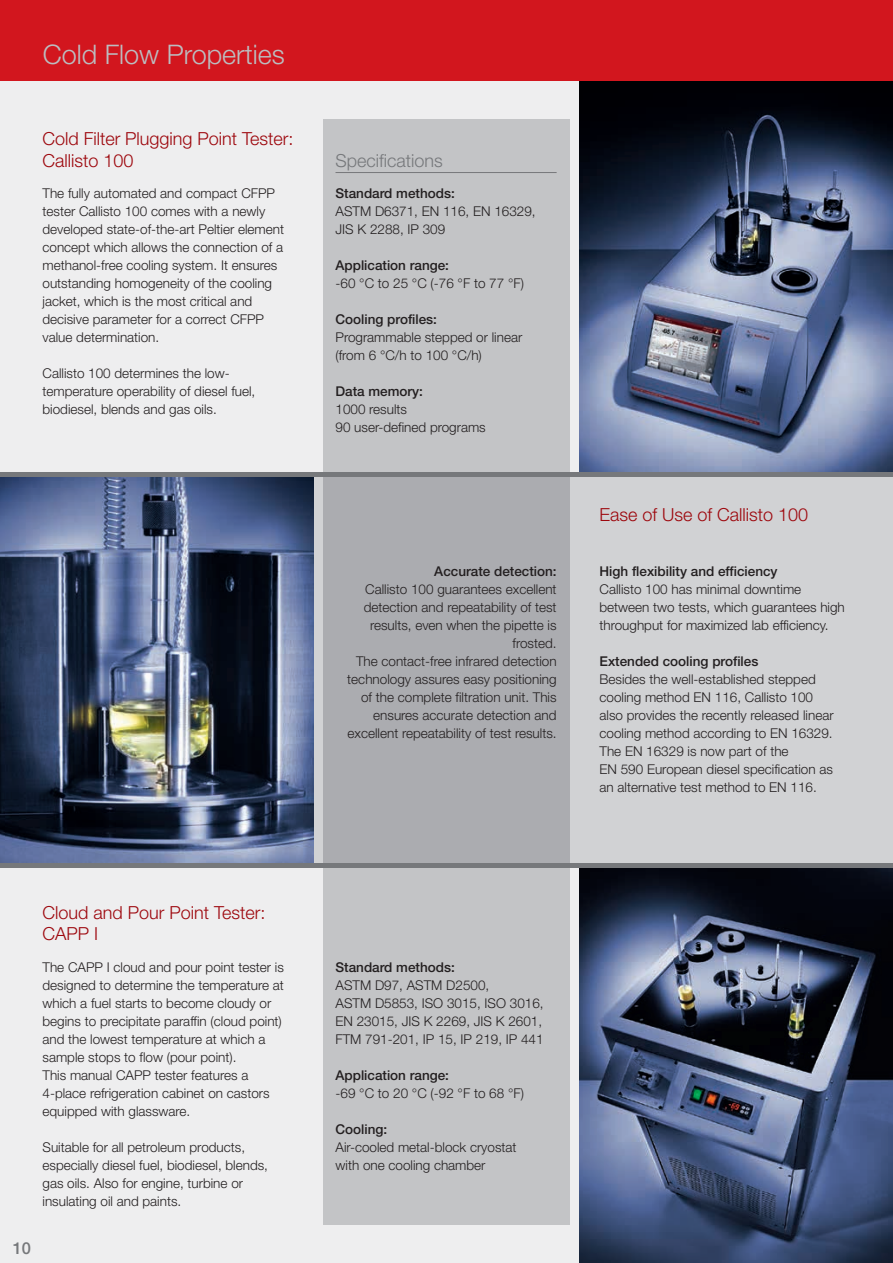
<style>
.page{position:relative;width:893px;height:1263px;background:#fff}
.page>*{position:absolute;margin:0;border:0;box-sizing:border-box;transform-origin:0 0}
.t1{font:300 27px "Helvetica Neue LT";color:#bcbdc0}
.t2{font:300 18px/21.6px "Helvetica Neue LT";color:#9d070d}
.t3{font:300 18px "Helvetica Neue LT";color:#76787b}
.t4{font:500 16.5px "Helvetica Neue LT";color:#76787b}
.t5{font:300 13.5px/18px "Helvetica Neue CE";color:#231f20}
.t6{font:300 13.5px/18px "Helvetica Neue LT";color:#231f20}
.t7{font:500 13.5px "Helvetica Neue LT";color:#231f20}
.t8{font:500 13.5px "Helvetica Neue CE";color:#231f20}
</style>
<div class="page">
<img style="left:578px;top:81px;width:315px;height:391px">
<img style="left:0;top:476px;width:315px;height:387px">
<img style="left:578px;top:867px;width:315px;height:396px">
<div style="left:0;top:0;width:893px;height:81px;background:#d2161e"></div>
<div style="left:0;top:81px;width:578px;height:391px;background:#eeeeef"></div>
<div style="left:0;top:867px;width:578px;height:396px;background:#eeeeef"></div>
<div style="left:315px;top:474px;width:578px;height:391px;background:#d1d2d4"></div>
<svg style="left:323px;top:119px;width:247px;height:1106px;background:#babbbe"></svg>
<hr style="left:0;top:472px;width:893px;height:4px;background:#76787b">
<hr style="left:0;top:863px;width:893px;height:4px;background:#76787b">
<hr style="left:335px;top:172px;width:222px;height:1px;background:#76787b">
<h1 class="t1" style="left:43px;top:38px;width:244px">Cold Flow Properties</h1>
<h2 class="t2" style="left:43px;top:128px;width:252px">Cold Filter Plugging Point Tester:<br>Callisto 100</h2>
<p class="t5" style="left:43px;top:184px;width:243px">The fully automated and compact CFPP tester Callisto 100 comes with a newly developed state-of-the-art Peltier element concept which allows the connection of a methanol-free cooling system. It ensures outstanding homogeneity of the cooling jacket, which is the most critical and decisive parameter for a correct CFPP value determination.</p>
<p class="t5" style="left:43px;top:364px;width:214px">Callisto 100 determines the low&shy;temperature operability of diesel fuel, biodiesel, blends and gas oils.</p>
<h2 class="t3" style="left:335px;top:149px;width:109px">Specifications</h2>
<p class="t7" style="left:335px;top:185px;width:121px">Standard methods:</p>
<p class="t6" style="left:335px;top:202px;width:202px">ASTM D6371, EN 116, EN 16329,<br>JIS K 2288, IP 309</p>
<p class="t7" style="left:335px;top:257px;width:115px">Application range:</p>
<p class="t6" style="left:335px;top:274px;width:190px">-60 °C to 25 °C (-76 °F to 77 °F)</p>
<p class="t7" style="left:335px;top:311px;width:103px">Cooling profiles:</p>
<p class="t6" style="left:335px;top:328px;width:188px">Programmable stepped or linear (from 6 °C/h to 100 °C/h)</p>
<p class="t7" style="left:335px;top:383px;width:89px">Data memory:</p>
<p class="t6" style="left:335px;top:400px;width:152px">1000 results<br>90 user-defined programs</p>
<p class="t7" style="left:434px;top:563px;width:124px">Accurate detection:</p>
<p class="t6" style="left:347px;top:580px;width:211px;text-align:right">Callisto 100 guarantees excellent detection and repeatability of test results, even when the pipette is frosted.<br>The contact-free infrared detection technology assures easy positioning of the complete filtration unit. This ensures accurate detection and excellent repeatability of test results.</p>
<h2 class="t2" style="left:599px;top:503px;width:210px">Ease of Use of Callisto 100</h2>
<p class="t8" style="left:599px;top:563px;width:180px">High flexibility and efficiency</p>
<p class="t5" style="left:599px;top:580px;width:247px">Callisto 100 has minimal downtime between two tests, which guarantees high throughput for maximized lab efficiency.</p>
<p class="t8" style="left:599px;top:653px;width:160px">Extended cooling profiles</p>
<p class="t5" style="left:599px;top:670px;width:236px">Besides the well-established stepped cooling method EN 116, Callisto 100 also provides the recently released linear cooling method according to EN 16329.<br>The EN 16329 is now part of the<br>EN 590 European diesel specification as an alternative test method to EN 116.</p>
<h2 class="t2" style="left:43px;top:901px;width:225px">Cloud and Pour Point Tester:<br>CAPP I</h2>
<p class="t5" style="left:43px;top:958px;width:243px">The CAPP I cloud and pour point tester is designed to determine the temperature at which a fuel starts to become cloudy or begins to precipitate paraffin (cloud point) and the lowest temperature at which a sample stops to flow (pour point).<br>This manual CAPP tester features a 4-place refrigeration cabinet on castors equipped with glassware.</p>
<p class="t5" style="left:43px;top:1138px;width:227px">Suitable for all petroleum products, especially diesel fuel, biodiesel, blends, gas oils. Also for engine, turbine or insulating oil and paints.</p>
<p class="t4" style="left:13px;top:1239px;width:20px">10</p>
<p class="t7" style="left:335px;top:959px;width:121px">Standard methods:</p>
<p class="t6" style="left:335px;top:976px;width:210px">ASTM D97, ASTM D2500,<br>ASTM D5853, ISO 3015, ISO 3016,<br>EN 23015, JIS K 2269, JIS K 2601,<br>FTM 791-201, IP 15, IP 219, IP 441</p>
<p class="t7" style="left:335px;top:1067px;width:115px">Application range:</p>
<p class="t6" style="left:335px;top:1084px;width:190px">-69 °C to 20 °C (-92 °F to 68 °F)</p>
<p class="t7" style="left:335px;top:1121px;width:53px">Cooling:</p>
<p class="t6" style="left:335px;top:1138px;width:183px">Air-cooled metal-block cryostat with one cooling chamber</p>
</div>
